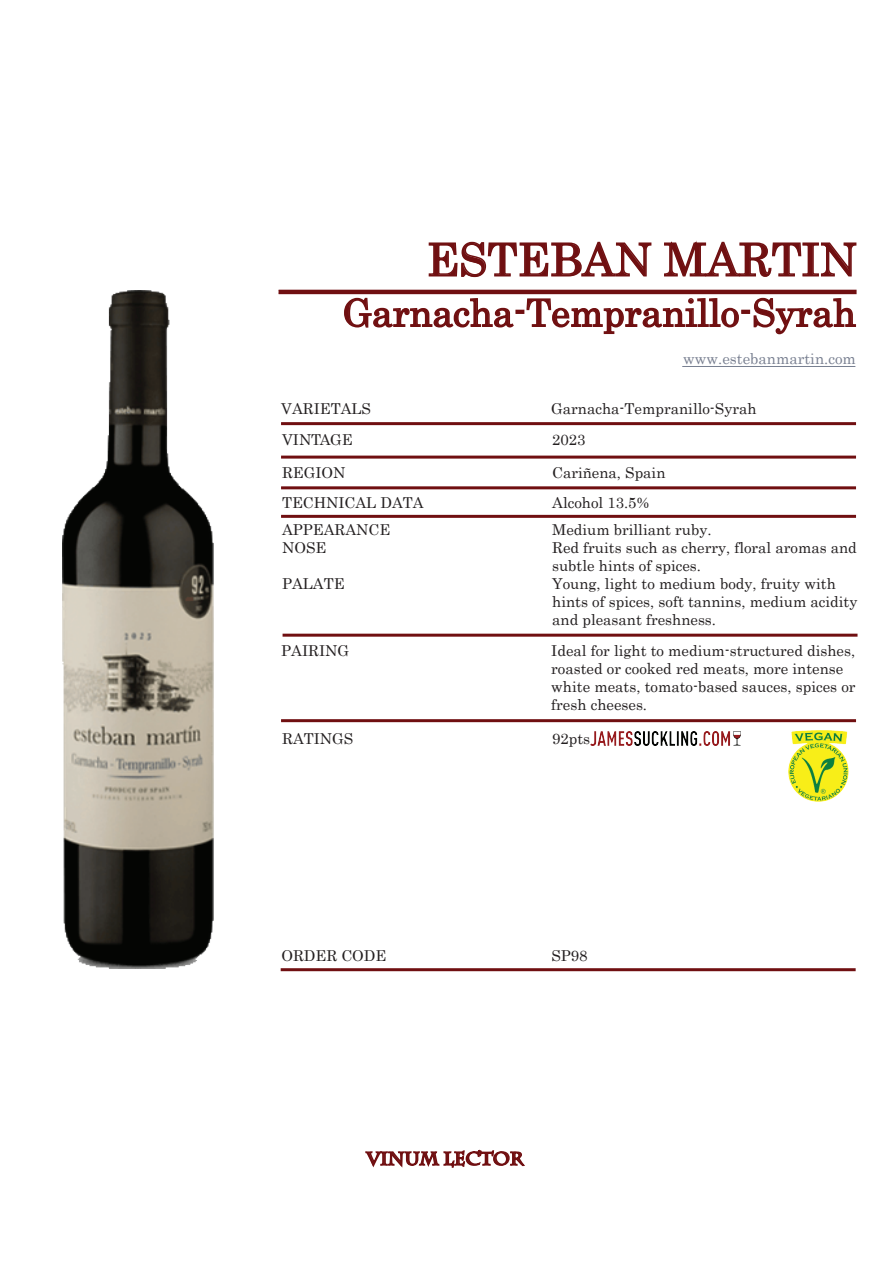
<style>
.page{position:relative;width:893px;height:1263px;background:#fff}
.page>*{position:absolute;margin:0;border:0;box-sizing:border-box;transform-origin:0 0}
.t1{font:45px "Century";color:#700f11}
.t2{font:37.5px "Century";color:#700f11}
.t3{font:700 18px "Charlemagne Std";color:#700f11}
.t4{font:15px/18px "Century";color:#231f20}
.t5{font:15px "Century";color:#798091}
</style>
<div class="page">
<hr style="left:278px;top:290px;width:579px;height:4px;background:#700f11">
<div style="left:281px;top:456px;width:575px;height:3px;border:2px solid #700f11"></div>
<div style="left:281px;top:486px;width:575px;height:3px;border:2px solid #700f11"></div>
<div style="left:281px;top:719px;width:575px;height:3px;border:2px solid #700f11"></div>
<div style="left:281px;top:968px;width:575px;height:3px;border:2px solid #700f11"></div>
<div style="left:281px;top:422px;width:575px;height:3px;border:2px solid #700f11"></div>
<svg style="left:365px;top:1149px;width:160px;height:19px"></svg>
<div style="left:281px;top:515px;width:575px;height:3px;border:2px solid #700f11"></div>
<svg style="left:344px;top:297px;width:513px;height:38px"></svg>
<svg style="left:428px;top:241px;width:224px;height:37px"></svg>
<svg style="left:664px;top:240px;width:193px;height:37px"></svg>
<hr style="left:682px;top:366px;width:173px;height:1px;background:#788091">
<img style="left:770px;top:719px;width:86px;height:83px">
<div style="left:283px;top:634px;width:574px;height:3px;border:2px solid #700f11"></div>
<img style="left:591px;top:732px;width:150px;height:13px">
<img style="left:62px;top:291px;width:152px;height:678px">
<h1 class="t1" style="left:426px;top:222px;width:431px">ESTEBAN MARTIN</h1>
<h2 class="t2" style="left:343px;top:281px;width:515px">Garnacha-Tempranillo-Syrah</h2>
<p class="t5" style="left:683px;top:346px;width:174px">www.estebanmartin.com</p>
<p class="t4" style="left:281px;top:398px;width:91px">VARIETALS</p>
<p class="t4" style="left:551px;top:398px;width:207px">Garnacha-Tempranillo-Syrah</p>
<p class="t4" style="left:282px;top:429px;width:72px">VINTAGE</p>
<p class="t4" style="left:552px;top:429px;width:35px">2023</p>
<p class="t4" style="left:282px;top:462px;width:65px">REGION</p>
<p class="t4" style="left:552px;top:462px;width:115px">Cariñena, Spain</p>
<p class="t4" style="left:282px;top:492px;width:143px">TECHNICAL DATA</p>
<p class="t4" style="left:552px;top:492px;width:98px">Alcohol 13.5%</p>
<p class="t4" style="left:282px;top:519px;width:110px">APPEARANCE</p>
<p class="t4" style="left:552px;top:519px;width:161px">Medium brilliant ruby.</p>
<p class="t4" style="left:282px;top:537px;width:46px">NOSE</p>
<p class="t4" style="left:552px;top:537px;width:306px">Red fruits such as cherry, floral aromas and subtle hints of spices.</p>
<p class="t4" style="left:282px;top:573px;width:64px">PALATE</p>
<p class="t4" style="left:552px;top:573px;width:307px">Young, light to medium body, fruity with hints of spices, soft tannins, medium acidity and pleasant freshness.</p>
<p class="t4" style="left:281px;top:641px;width:69px">PAIRING</p>
<p class="t4" style="left:551px;top:641px;width:306px">Ideal for light to medium-structured dishes, roasted or cooked red meats, more intense white meats, tomato-based sauces, spices or fresh cheeses.</p>
<p class="t4" style="left:282px;top:728px;width:73px">RATINGS</p>
<p class="t4" style="left:552px;top:728px;width:40px">92pts</p>
<p class="t4" style="left:281px;top:945px;width:106px">ORDER CODE</p>
<p class="t4" style="left:551px;top:945px;width:38px">SP98</p>
<p class="t3" style="left:367px;top:1148px;width:158px">VINUM LECTOR</p>
</div>
